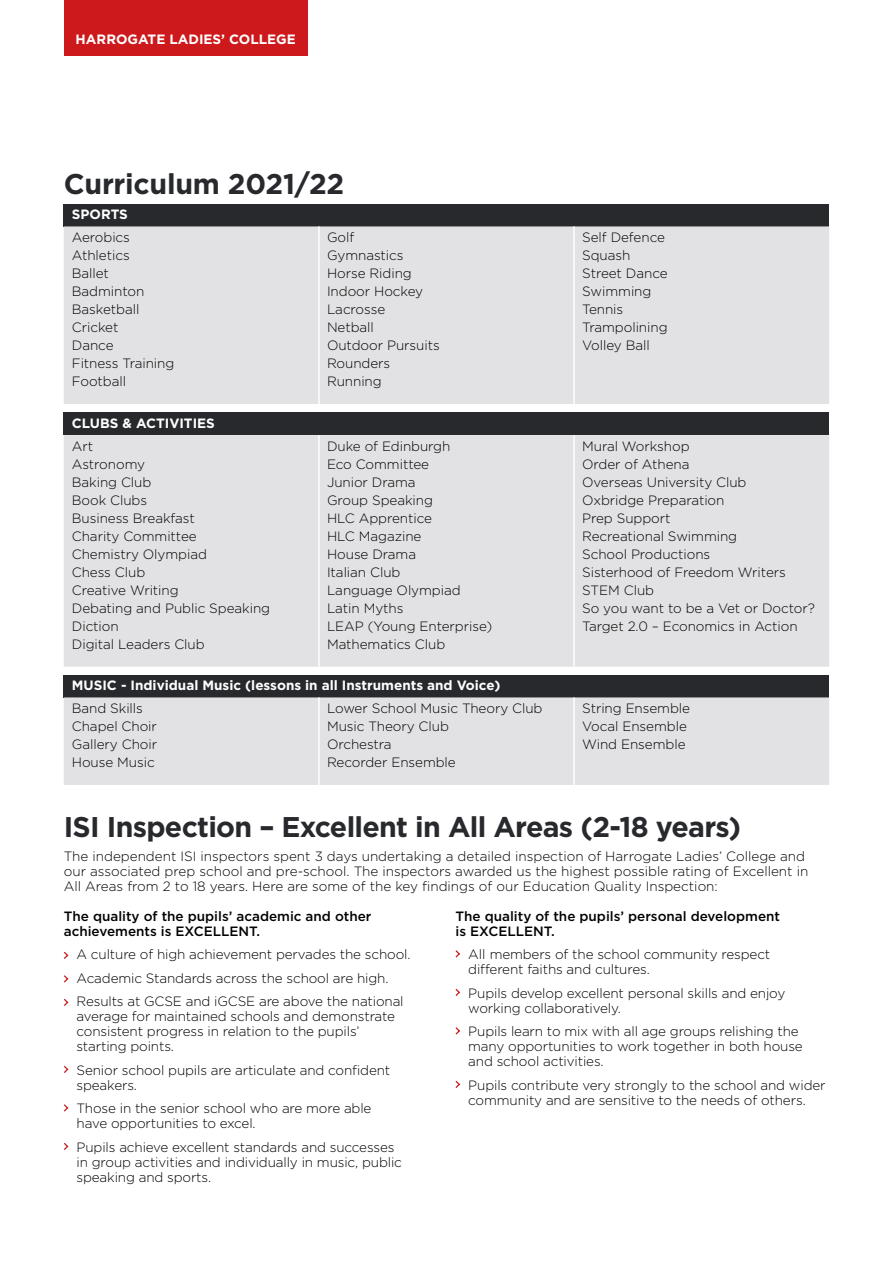
<style>
.page{position:relative;width:893px;height:1263px;background:#fff}
.page>*{position:absolute;margin:0;border:0;box-sizing:border-box;transform-origin:0 0}
.t1{font:700 28.5px "Gotham HTF";letter-spacing:-.025em;color:#27292d}
.t2{font:300 13.5px/18px "Gotham HTF";letter-spacing:-.005em;color:#000}
.t3{font:500 13.5px/15px "Gotham HTF";color:#000}
.t4{font:700 13.5px "Gotham HTF";color:#fff}
</style>
<div class="page">
<div style="left:64px;top:0;width:244px;height:55px;background:#cd191c"></div>
<div style="left:64px;top:204px;width:765px;height:22px;background:#27292d"></div>
<div style="left:64px;top:226px;width:765px;height:178px;background:#e2e1e3"></div>
<hr style="left:318px;top:226px;width:2px;height:178px;background:#fff">
<hr style="left:573px;top:226px;width:2px;height:178px;background:#fff">
<div style="left:64px;top:412px;width:765px;height:23px;background:#27292d"></div>
<div style="left:64px;top:435px;width:765px;height:232px;background:#e2e1e3"></div>
<hr style="left:318px;top:435px;width:2px;height:232px;background:#fff">
<hr style="left:573px;top:435px;width:2px;height:232px;background:#fff">
<div style="left:64px;top:675px;width:765px;height:22px;background:#27292d"></div>
<div style="left:64px;top:697px;width:765px;height:88px;background:#e2e1e3"></div>
<hr style="left:318px;top:697px;width:2px;height:88px;background:#fff">
<hr style="left:573px;top:697px;width:2px;height:88px;background:#fff">
<svg style="left:64px;top:952px;width:4px;height:7px"></svg>
<svg style="left:64px;top:975px;width:4px;height:7px"></svg>
<svg style="left:64px;top:999px;width:4px;height:7px"></svg>
<svg style="left:64px;top:1066px;width:4px;height:7px"></svg>
<svg style="left:64px;top:1104px;width:4px;height:7px"></svg>
<svg style="left:64px;top:1143px;width:4px;height:7px"></svg>
<svg style="left:455px;top:950px;width:5px;height:7px"></svg>
<svg style="left:455px;top:989px;width:5px;height:7px"></svg>
<svg style="left:455px;top:1027px;width:5px;height:7px"></svg>
<svg style="left:455px;top:1081px;width:5px;height:7px"></svg>
<p class="t4" style="left:76px;top:31px;width:222px">HARROGATE LADIES’ COLLEGE</p>
<h1 class="t1" style="left:64px;top:167px;width:282px">Curriculum 2021/22</h1>
<p class="t4" style="left:72px;top:207px;width:58px">SPORTS</p>
<p class="t2" style="left:72px;top:228px;width:104px">Aerobics<br>Athletics<br>Ballet<br>Badminton<br>Basketball<br>Cricket<br>Dance<br>Fitness Training<br>Football</p>
<p class="t2" style="left:327px;top:228px;width:114px">Golf<br>Gymnastics<br>Horse Riding<br>Indoor Hockey<br>Lacrosse<br>Netball<br>Outdoor Pursuits<br>Rounders<br>Running</p>
<p class="t2" style="left:582px;top:228px;width:87px">Self Defence<br>Squash<br>Street Dance<br>Swimming<br>Tennis<br>Trampolining<br>Volley Ball</p>
<p class="t4" style="left:72px;top:415px;width:145px">CLUBS &amp; ACTIVITIES</p>
<p class="t2" style="left:72px;top:437px;width:200px">Art<br>Astronomy<br>Baking Club<br>Book Clubs<br>Business Breakfast<br>Charity Committee<br>Chemistry Olympiad<br>Chess Club<br>Creative Writing<br>Debating and Public Speaking<br>Diction<br>Digital Leaders Club</p>
<p class="t2" style="left:327px;top:437px;width:167px">Duke of Edinburgh<br>Eco Committee<br>Junior Drama<br>Group Speaking<br>HLC Apprentice<br>HLC Magazine<br>House Drama<br>Italian Club<br>Language Olympiad<br>Latin Myths<br>LEAP (Young Enterprise)<br>Mathematics Club</p>
<p class="t2" style="left:582px;top:437px;width:234px">Mural Workshop<br>Order of Athena<br>Overseas University Club<br>Oxbridge Preparation<br>Prep Support<br>Recreational Swimming<br>School Productions<br>Sisterhood of Freedom Writers<br>STEM Club<br>So you want to be a Vet or Doctor?<br>Target 2.0 – Economics in Action</p>
<p class="t4" style="left:72px;top:678px;width:430px">MUSIC - Individual Music (lessons in all Instruments and Voice)</p>
<p class="t2" style="left:72px;top:699px;width:87px">Band Skills<br>Chapel Choir<br>Gallery Choir<br>House Music</p>
<p class="t2" style="left:327px;top:699px;width:217px">Lower School Music Theory Club<br>Music Theory Club<br>Orchestra<br>Recorder Ensemble</p>
<p class="t2" style="left:582px;top:699px;width:109px">String Ensemble<br>Vocal Ensemble<br>Wind Ensemble</p>
<h1 class="t1" style="left:64px;top:811px;width:679px">ISI Inspection – Excellent in All Areas (2-18 years)</h1>
<p class="t2" style="left:64px;top:848px;width:746px;line-height:15px">The independent ISI inspectors spent 3 days undertaking a detailed inspection of Harrogate Ladies’ College and our associated prep school and pre-school. The inspectors awarded us the highest possible rating of Excellent in<br>All Areas from 2 to 18 years. Here are some of the key findings of our Education Quality Inspection:</p>
<p class="t3" style="left:64px;top:908px;width:309px">The quality of the pupils’ academic and other achievements is EXCELLENT.</p>
<p class="t2" style="left:77px;top:942px;width:336px;line-height:23.5px">A culture of high achievement pervades the school.<br>Academic Standards across the school are high.<br>Results at GCSE and iGCSE are above the national</p>
<p class="t2" style="left:77px;top:1009px;width:320px;line-height:15px">average for maintained schools and demonstrate consistent progress in relation to the pupils’ starting points.</p>
<p class="t2" style="left:77px;top:1062px;width:315px;line-height:15px">Senior school pupils are articulate and confident speakers.</p>
<p class="t2" style="left:77px;top:1101px;width:296px;line-height:15px">Those in the senior school who are more able have opportunities to excel.</p>
<p class="t2" style="left:77px;top:1139px;width:327px;line-height:15px">Pupils achieve excellent standards and successes in group activities and individually in music, public speaking and sports.</p>
<p class="t3" style="left:455px;top:908px;width:326px">The quality of the pupils’ personal development is EXCELLENT.</p>
<p class="t2" style="left:468px;top:947px;width:304px;line-height:15px">All members of the school community respect different faiths and cultures.</p>
<p class="t2" style="left:468px;top:985px;width:319px;line-height:15px">Pupils develop excellent personal skills and enjoy working collaboratively.</p>
<p class="t2" style="left:468px;top:1024px;width:336px;line-height:15px">Pupils learn to mix with all age groups relishing the many opportunities to work together in both house and school activities.</p>
<p class="t2" style="left:468px;top:1077px;width:359px;line-height:15px">Pupils contribute very strongly to the school and wider community and are sensitive to the needs of others.</p>
</div>
